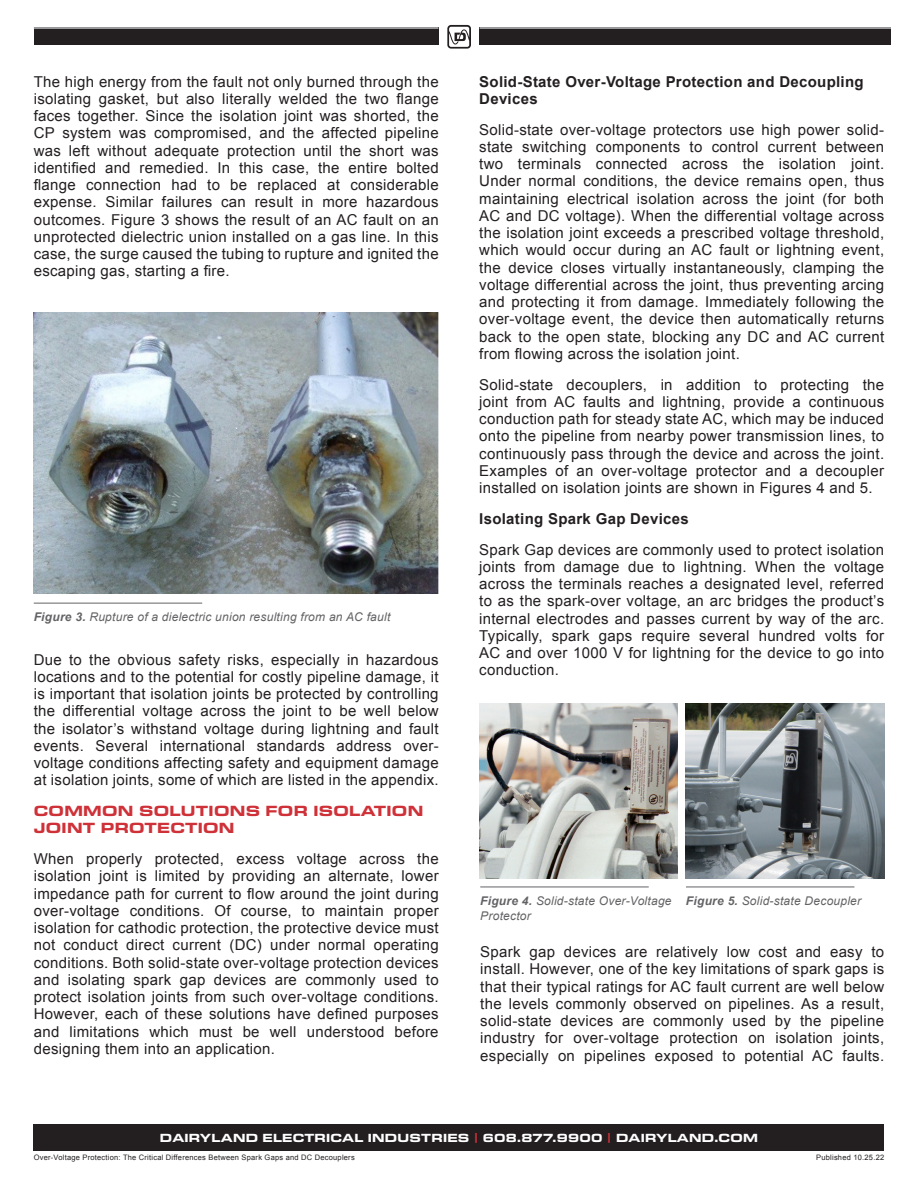
<style>
.page{position:relative;width:918px;height:1188px;background:#fff}
.page>*{position:absolute;margin:0;border:0;box-sizing:border-box;transform-origin:0 0}
.Body_Copy{font:15px/17.2px "Arial";letter-spacing:.02em;color:#231f20;text-align:justify}
.Body_Copy-2{font:700 15px/17.2px "Arial";letter-spacing:.02em;color:#231f20}
.Body_Copy-3{font:700 expanded 15px/17.2px "Eurostile Next LT Pro";letter-spacing:.02em;color:#cf3138}
.t1{font:italic 12px/15px "Arial";letter-spacing:.02em;color:#636366}
.t2{font:700 expanded 12px "Eurostile Next LT Pro";letter-spacing:.02em;color:#fff}
.t3{font:7.5px "Arial";letter-spacing:.03em;color:#231f20}
.s1{font-weight:700}
.s2{color:#cf3138}
</style>
<div class="page">
<img style="left:34px;top:313px;width:405px;height:281px">
<hr style="left:34px;top:603px;width:168px;height:1px;background:#636366">
<hr style="left:480px;top:887px;width:169px;height:1px;background:#636366">
<hr style="left:686px;top:887px;width:168px;height:1px;background:#636366">
<img style="left:479px;top:703px;width:199px;height:176px">
<img style="left:686px;top:703px;width:198px;height:176px">
<div style="left:34px;top:1124px;width:850px;height:27px;background:#231f20"></div>
<div style="left:480px;top:27px;width:411px;height:18px;background:#231f20"></div>
<div style="left:34px;top:27px;width:404px;height:18px;background:#231f20"></div>
<svg style="left:447px;top:25px;width:24px;height:24px"></svg>
<hr style="left:480px;top:27px;width:411px;height:2px;background:#bcbdc0">
<hr style="left:34px;top:27px;width:404px;height:2px;background:#bcbdc0">
<p class="Body_Copy" style="left:34px;top:73px;width:406px">The high energy from the fault not only burned through the isolating gasket, but also literally welded the two flange faces together. Since the isolation joint was shorted, the CP system was compromised, and the affected pipeline was left without adequate protection until the short was identified and remedied. In this case, the entire bolted flange connection had to be replaced at considerable expense. Similar failures can result in more hazardous outcomes. Figure 3 shows the result of an AC fault on an unprotected dielectric union installed on a gas line. In this case, the surge caused the tubing to rupture and ignited the escaping gas, starting a fire.</p>
<p class="t1" style="left:34px;top:609px;width:358px"><span class="s1">Figure 3.</span> Rupture of a dielectric union resulting from an AC fault</p>
<p class="Body_Copy" style="left:34px;top:651px;width:406px">Due to the obvious safety risks, especially in hazardous locations and to the potential for costly pipeline damage, it is important that isolation joints be protected by controlling the differential voltage across the joint to be well below the isolator’s withstand voltage during lightning and fault events. Several international standards address over&shy;voltage conditions affecting safety and equipment damage at isolation joints, some of which are listed in the appendix.</p>
<p class="Body_Copy-3" style="left:34px;top:803px;width:391px">COMMON SOLUTIONS FOR ISOLATION<br>JOINT PROTECTION</p>
<p class="Body_Copy" style="left:34px;top:850px;width:406px">When properly protected, excess voltage across the isolation joint is limited by providing an alternate, lower impedance path for current to flow around the joint during over-voltage conditions. Of course, to maintain proper isolation for cathodic protection, the protective device must not conduct direct current (DC) under normal operating conditions. Both solid-state over-voltage protection devices and isolating spark gap devices are commonly used to protect isolation joints from such over-voltage conditions.<br>However, each of these solutions have defined purposes and limitations which must be well understood before designing them into an application.</p>
<p class="Body_Copy-2" style="left:479px;top:73px;width:386px">Solid-State Over-Voltage Protection and Decoupling<br>Devices</p>
<p class="Body_Copy" style="left:479px;top:121px;width:406px">Solid-state over-voltage protectors use high power solid&shy;state switching components to control current between two terminals connected across the isolation joint.<br>Under normal conditions, the device remains open, thus maintaining electrical isolation across the joint (for both AC and DC voltage). When the differential voltage across the isolation joint exceeds a prescribed voltage threshold, which would occur during an AC fault or lightning event, the device closes virtually instantaneously, clamping the voltage differential across the joint, thus preventing arcing and protecting it from damage. Immediately following the over-voltage event, the device then automatically returns back to the open state, blocking any DC and AC current from flowing across the isolation joint.</p>
<p class="Body_Copy" style="left:479px;top:376px;width:406px">Solid-state decouplers, in addition to protecting the joint from AC faults and lightning, provide a continuous conduction path for steady state AC, which may be induced onto the pipeline from nearby power transmission lines, to continuously pass through the device and across the joint.<br>Examples of an over-voltage protector and a decoupler installed on isolation joints are shown in Figures 4 and 5.</p>
<p class="Body_Copy-2" style="left:479px;top:510px;width:211px">Isolating Spark Gap Devices</p>
<p class="Body_Copy" style="left:479px;top:541px;width:406px">Spark Gap devices are commonly used to protect isolation joints from damage due to lightning. When the voltage across the terminals reaches a designated level, referred to as the spark-over voltage, an arc bridges the product’s internal electrodes and passes current by way of the arc.<br>Typically, spark gaps require several hundred volts for AC and over 1000 V for lightning for the device to go into conduction.</p>
<p class="t1" style="left:480px;top:893px;width:193px"><span class="s1">Figure 4.</span> Solid-state Over-Voltage<br>Protector</p>
<p class="t1" style="left:686px;top:893px;width:177px"><span class="s1">Figure 5.</span> Solid-state Decoupler</p>
<p class="Body_Copy" style="left:480px;top:943px;width:405px">Spark gap devices are relatively low cost and easy to install. However, one of the key limitations of spark gaps is that their typical ratings for AC fault current are well below the levels commonly observed on pipelines. As a result, solid-state devices are commonly used by the pipeline industry for over-voltage protection on isolation joints, especially on pipelines exposed to potential AC faults.</p>
<p class="t2" style="left:160px;top:1131px;width:600px">DAIRYLAND ELECTRICAL INDUSTRIES <span class="s2">|</span> 608.877.9900 <span class="s2">|</span> DAIRYLAND.COM</p>
<p class="t3" style="left:34px;top:1152px;width:323px">Over-Voltage Protection: The Critical Differences Between Spark Gaps and DC Decouplers</p>
<p class="t3" style="left:816px;top:1152px;width:70px">Published 10.25.22</p>
</div>
